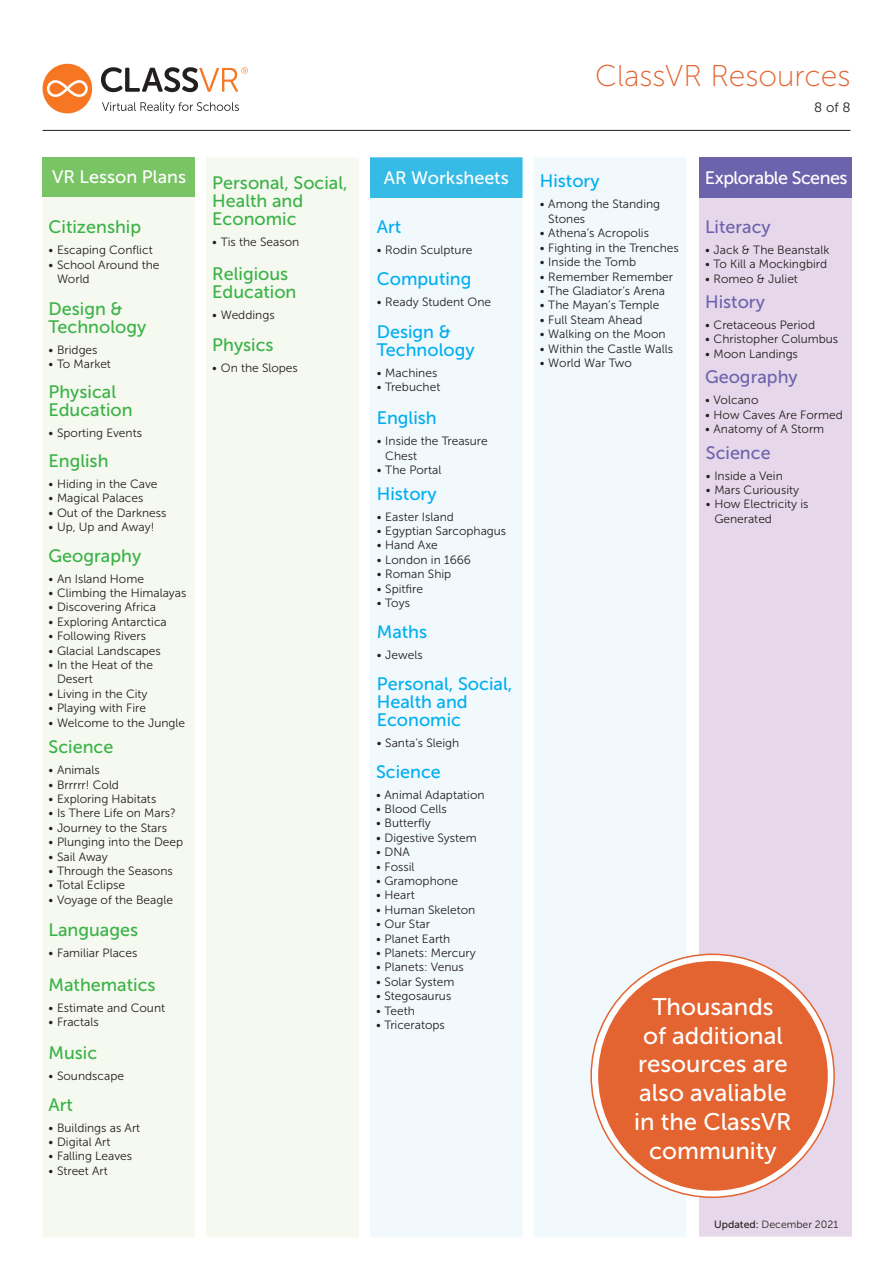
<style>
.page{position:relative;width:893px;height:1263px;background:#fff}
.page>*{position:absolute;margin:0;border:0;box-sizing:border-box;transform-origin:0 0}
.t1{font:30px "Museo Sans 100";color:#e36430}
.t2{font:24px/28.8px "Museo Sans 500";color:#fff;text-align:center}
.t3{font:18px/18px "Museo Sans 500";color:#3ab247}
.t4{font:18px/18px "Museo Sans 500";color:#00aeef}
.t5{font:18px "Museo Sans 500";color:#6d63ad}
.t6{font:18px "Museo Sans 500";color:#fff}
.t7{font:18px "Museo Sans 500";letter-spacing:-.03em;color:#fff}
.t8{font:13.5px "Museo Sans 300";color:#241f1f}
.t9{font:12px/14.4px "Museo Sans 300";color:#241f1f}
.t10{font:10.5px "Museo Sans 300";color:#241f1f}
.s1{font-family:"Museo Sans 500"}
</style>
<div class="page">
<div style="left:370px;top:157px;width:153px;height:1080px;background:#f1f9fd"></div>
<div style="left:206px;top:157px;width:153px;height:1080px;background:#f5f9ef"></div>
<div style="left:43px;top:157px;width:152px;height:1080px;background:#f5f9ef"></div>
<div style="left:534px;top:157px;width:152px;height:1080px;background:#f1f9fd"></div>
<div style="left:699px;top:157px;width:153px;height:1079px;background:#e6d8ea"></div>
<svg style="left:591px;top:954px;width:243px;height:243px;fill:#fff"></svg>
<div style="left:599px;top:962px;width:228px;height:228px;background:#e36430;border-radius:50%"></div>
<div style="left:370px;top:157px;width:153px;height:41px;background:#36bbe6;border:2px solid #36bbe6"></div>
<div style="left:43px;top:157px;width:152px;height:39px;background:#79c465"></div>
<div style="left:699px;top:157px;width:153px;height:41px;background:#6d63ad"></div>
<hr style="left:43px;top:130px;width:807px;height:1px;background:#241f1f">
<svg style="left:43px;top:64px;width:49px;height:49px"></svg>
<svg style="left:102px;top:102px;width:137px;height:11px"></svg>
<svg style="left:101px;top:67px;width:147px;height:25px"></svg>
<h3 class="t6" style="left:52px;top:167px;width:136px">VR Lesson Plans</h3>
<h3 class="t3" style="left:49px;top:218px;width:94px">Citizenship</h3>
<p class="t9" style="left:49px;top:243px;width:106px">• Escaping Conflict</p>
<p class="t9" style="left:57px;top:257px;width:104px;text-indent:-9px">• School Around the<br>World</p>
<h3 class="t3" style="left:49px;top:300px;width:99px">Design &amp;<br>Technology</h3>
<p class="t9" style="left:49px;top:343px;width:51px">• Bridges</p>
<p class="t9" style="left:49px;top:357px;width:64px">• To Market</p>
<h3 class="t3" style="left:49px;top:383px;width:86px">Physical<br>Education</h3>
<p class="t9" style="left:49px;top:426px;width:95px">• Sporting Events</p>
<h3 class="t3" style="left:49px;top:452px;width:62px">English</h3>
<p class="t9" style="left:49px;top:477px;width:110px">• Hiding in the Cave</p>
<p class="t9" style="left:49px;top:491px;width:96px">• Magical Palaces</p>
<p class="t9" style="left:49px;top:506px;width:119px">• Out of the Darkness</p>
<p class="t9" style="left:49px;top:520px;width:107px">• Up, Up and Away!</p>
<h3 class="t3" style="left:49px;top:546px;width:94px">Geography</h3>
<p class="t9" style="left:49px;top:571px;width:97px">• An Island Home</p>
<p class="t9" style="left:49px;top:586px;width:139px">• Climbing the Himalayas</p>
<p class="t9" style="left:49px;top:600px;width:109px">• Discovering Africa</p>
<p class="t9" style="left:49px;top:615px;width:120px">• Exploring Antarctica</p>
<p class="t9" style="left:49px;top:629px;width:99px">• Following Rivers</p>
<p class="t9" style="left:49px;top:643px;width:114px">• Glacial Landscapes</p>
<p class="t9" style="left:57px;top:658px;width:97px;text-indent:-9px">• In the Heat of the<br>Desert</p>
<p class="t9" style="left:49px;top:687px;width:101px">• Living in the City</p>
<p class="t9" style="left:49px;top:701px;width:99px">• Playing with Fire</p>
<p class="t9" style="left:49px;top:715px;width:138px">• Welcome to the Jungle</p>
<h3 class="t3" style="left:49px;top:738px;width:66px">Science</h3>
<p class="t9" style="left:49px;top:763px;width:53px">• Animals</p>
<p class="t9" style="left:49px;top:777px;width:72px">• Brrrrr! Cold</p>
<p class="t9" style="left:49px;top:792px;width:109px">• Exploring Habitats</p>
<p class="t9" style="left:49px;top:806px;width:129px">• Is There Life on Mars?</p>
<p class="t9" style="left:49px;top:821px;width:120px">• Journey to the Stars</p>
<p class="t9" style="left:49px;top:835px;width:136px">• Plunging into the Deep</p>
<p class="t9" style="left:49px;top:849px;width:61px">• Sail Away</p>
<p class="t9" style="left:49px;top:864px;width:126px">• Through the Seasons</p>
<p class="t9" style="left:49px;top:878px;width:78px">• Total Eclipse</p>
<p class="t9" style="left:49px;top:893px;width:126px">• Voyage of the Beagle</p>
<h3 class="t3" style="left:49px;top:921px;width:91px">Languages</h3>
<p class="t9" style="left:49px;top:946px;width:90px">• Familiar Places</p>
<h3 class="t3" style="left:49px;top:976px;width:109px">Mathematics</h3>
<p class="t9" style="left:49px;top:1001px;width:118px">• Estimate and Count</p>
<p class="t9" style="left:49px;top:1015px;width:52px">• Fractals</p>
<h3 class="t3" style="left:49px;top:1044px;width:50px">Music</h3>
<p class="t9" style="left:49px;top:1069px;width:77px">• Soundscape</p>
<h3 class="t3" style="left:49px;top:1095px;width:26px">Art</h3>
<p class="t9" style="left:49px;top:1120px;width:93px">• Buildings as Art</p>
<p class="t9" style="left:49px;top:1135px;width:64px">• Digital Art</p>
<p class="t9" style="left:49px;top:1149px;width:85px">• Falling Leaves</p>
<p class="t9" style="left:49px;top:1163px;width:61px">• Street Art</p>
<h3 class="t3" style="left:212px;top:173px;width:137px">Personal, Social,<br>Health and<br>Economic</h3>
<p class="t9" style="left:212px;top:234px;width:89px">• Tis the Season</p>
<h3 class="t3" style="left:212px;top:265px;width:86px">Religious<br>Education</h3>
<p class="t9" style="left:212px;top:308px;width:64px">• Weddings</p>
<h3 class="t3" style="left:212px;top:336px;width:63px">Physics</h3>
<p class="t9" style="left:212px;top:361px;width:87px">• On the Slopes</p>
<h3 class="t6" style="left:384px;top:168px;width:127px">AR Worksheets</h3>
<h3 class="t4" style="left:377px;top:218px;width:26px">Art</h3>
<p class="t9" style="left:377px;top:242px;width:97px">• Rodin Sculpture</p>
<h3 class="t4" style="left:377px;top:270px;width:96px">Computing</h3>
<p class="t9" style="left:377px;top:295px;width:116px">• Ready Student One</p>
<h3 class="t4" style="left:377px;top:323px;width:99px">Design &amp;<br>Technology</h3>
<p class="t9" style="left:377px;top:366px;width:62px">• Machines</p>
<p class="t9" style="left:377px;top:380px;width:65px">• Trebuchet</p>
<h3 class="t4" style="left:377px;top:409px;width:62px">English</h3>
<p class="t9" style="left:385px;top:434px;width:104px;text-indent:-9px">• Inside the Treasure<br>Chest</p>
<p class="t9" style="left:377px;top:463px;width:66px">• The Portal</p>
<h3 class="t4" style="left:377px;top:484px;width:61px">History</h3>
<p class="t9" style="left:377px;top:509px;width:79px">• Easter Island</p>
<p class="t9" style="left:377px;top:524px;width:131px">• Egyptian Sarcophagus</p>
<p class="t9" style="left:377px;top:538px;width:62px">• Hand Axe</p>
<p class="t9" style="left:377px;top:552px;width:96px">• London in 1666</p>
<p class="t9" style="left:377px;top:567px;width:76px">• Roman Ship</p>
<p class="t9" style="left:377px;top:581px;width:48px">• Spitfire</p>
<p class="t9" style="left:377px;top:596px;width:35px">• Toys</p>
<h3 class="t4" style="left:377px;top:623px;width:52px">Maths</h3>
<p class="t9" style="left:377px;top:648px;width:47px">• Jewels</p>
<h3 class="t4" style="left:377px;top:675px;width:137px">Personal, Social,<br>Health and<br>Economic</h3>
<p class="t9" style="left:377px;top:736px;width:84px">• Santa’s Sleigh</p>
<h3 class="t4" style="left:376px;top:762px;width:66px">Science</h3>
<p class="t9" style="left:376px;top:787px;width:110px">• Animal Adaptation</p>
<p class="t9" style="left:376px;top:802px;width:72px">• Blood Cells</p>
<p class="t9" style="left:376px;top:816px;width:56px">• Butterfly</p>
<p class="t9" style="left:376px;top:830px;width:102px">• Digestive System</p>
<p class="t9" style="left:376px;top:845px;width:35px">• DNA</p>
<p class="t9" style="left:376px;top:859px;width:40px">• Fossil</p>
<p class="t9" style="left:376px;top:874px;width:83px">• Gramophone</p>
<p class="t9" style="left:376px;top:888px;width:40px">• Heart</p>
<p class="t9" style="left:376px;top:902px;width:101px">• Human Skeleton</p>
<p class="t9" style="left:376px;top:917px;width:55px">• Our Star</p>
<p class="t9" style="left:376px;top:931px;width:76px">• Planet Earth</p>
<p class="t9" style="left:376px;top:946px;width:101px">• Planets: Mercury</p>
<p class="t9" style="left:376px;top:960px;width:89px">• Planets: Venus</p>
<p class="t9" style="left:376px;top:974px;width:80px">• Solar System</p>
<p class="t9" style="left:376px;top:989px;width:77px">• Stegosaurus</p>
<p class="t9" style="left:376px;top:1003px;width:40px">• Teeth</p>
<p class="t9" style="left:376px;top:1018px;width:70px">• Triceratops</p>
<h1 class="t1" style="left:595px;top:60px;width:257px">ClassVR Resources</h1>
<p class="t8" style="left:814px;top:100px;width:38px">8 of 8</p>
<h3 class="t4" style="left:540px;top:172px;width:61px">History</h3>
<p class="t9" style="left:548px;top:197px;width:113px;text-indent:-9px">• Among the Standing<br>Stones</p>
<p class="t9" style="left:540px;top:226px;width:111px">• Athena’s Acropolis</p>
<p class="t9" style="left:540px;top:240px;width:141px">• Fighting in the Trenches</p>
<p class="t9" style="left:540px;top:255px;width:98px">• Inside the Tomb</p>
<p class="t9" style="left:540px;top:269px;width:135px">• Remember Remember</p>
<p class="t9" style="left:540px;top:284px;width:127px">• The Gladiator’s Arena</p>
<p class="t9" style="left:540px;top:298px;width:121px">• The Mayan’s Temple</p>
<p class="t9" style="left:540px;top:312px;width:104px">• Full Steam Ahead</p>
<p class="t9" style="left:540px;top:327px;width:127px">• Walking on the Moon</p>
<p class="t9" style="left:540px;top:341px;width:135px">• Within the Castle Walls</p>
<p class="t9" style="left:540px;top:356px;width:94px">• World War Two</p>
<h3 class="t7" style="left:705px;top:168px;width:144px">Explorable Scenes</h3>
<h3 class="t5" style="left:705px;top:217px;width:67px">Literacy</h3>
<p class="t9" style="left:705px;top:242px;width:126px">• Jack &amp; The Beanstalk</p>
<p class="t9" style="left:705px;top:257px;width:124px">• To Kill a Mockingbird</p>
<p class="t9" style="left:705px;top:271px;width:94px">• Romeo &amp; Juliet</p>
<h3 class="t5" style="left:705px;top:292px;width:61px">History</h3>
<p class="t9" style="left:705px;top:318px;width:112px">• Cretaceous Period</p>
<p class="t9" style="left:705px;top:332px;width:135px">• Christopher Columbus</p>
<p class="t9" style="left:705px;top:347px;width:94px">• Moon Landings</p>
<h3 class="t5" style="left:705px;top:367px;width:94px">Geography</h3>
<p class="t9" style="left:705px;top:393px;width:55px">• Volcano</p>
<p class="t9" style="left:705px;top:407px;width:139px">• How Caves Are Formed</p>
<p class="t9" style="left:705px;top:422px;width:121px">• Anatomy of A Storm</p>
<h3 class="t5" style="left:706px;top:443px;width:66px">Science</h3>
<p class="t9" style="left:706px;top:468px;width:78px">• Inside a Vein</p>
<p class="t9" style="left:706px;top:483px;width:95px">• Mars Curiousity</p>
<p class="t9" style="left:714px;top:497px;width:96px;text-indent:-9px">• How Electricity is<br>Generated</p>
<h2 class="t2" style="left:634px;top:992px;width:159px">Thousands<br>of additional resources are also avaliable in the ClassVR community</h2>
<p class="t10" style="left:714px;top:1218px;width:126px"><span class="s1">Updated:</span> December 2021</p>
</div>
